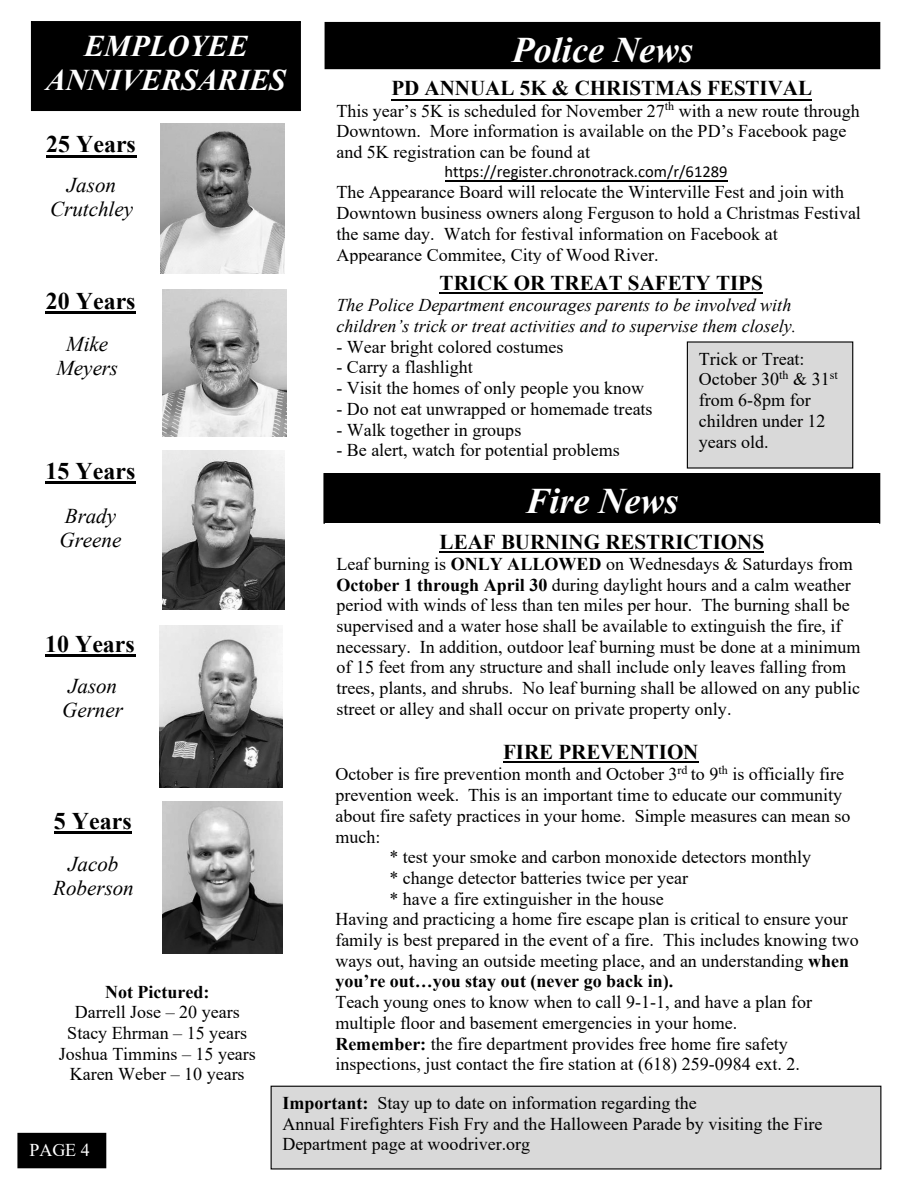
<style>
.page{position:relative;width:918px;height:1188px;background:#fff}
.page>*{position:absolute;margin:0;border:0;box-sizing:border-box;transform-origin:0 0}
.t1{font:italic 700 36px "Times New Roman";color:#fff}
.t2{font:italic 700 30px/34.5px "Times New Roman";color:#fff;text-align:center}
.t3{font:700 24px "Times New Roman";color:#000}
.t4{font:700 21px "Times New Roman";color:#000}
.t5{font:italic 21px/24.3px "Times New Roman";color:#000;text-align:center}
.t6{font:18px/20.7px "Times New Roman";color:#000}
.t7{font:italic 18px/20.7px "Times New Roman";color:#000}
.t8{font:700 18px "Times New Roman";color:#000}
.t9{font:18px "Times New Roman";color:#fff}
.t10{font:16.5px "Calibri";color:#000}
.s1{font-weight:700}
</style>
<div class="page">
<hr style="left:440px;top:292px;width:323px;height:2px;background:#000">
<div style="left:18px;top:1133px;width:88px;height:35px;background:#000"></div>
<div style="left:325px;top:22px;width:555px;height:47px;background:#000"></div>
<div style="left:687px;top:342px;width:166px;height:126px;background:#d9d9d9"></div>
<div style="left:687px;top:341px;width:166px;height:128px;border:1px solid #000"></div>
<div style="left:324px;top:474px;width:556px;height:49px;background:#000"></div>
<div style="left:323px;top:473px;width:557px;height:51px;border:1px solid #000"></div>
<div style="left:325px;top:523px;width:554px;height:205px;background:#fff"></div>
<hr style="left:440px;top:551px;width:324px;height:2px;background:#000">
<hr style="left:503px;top:762px;width:196px;height:1px;background:#000">
<div style="left:271px;top:1086px;width:610px;height:83px;background:#d9d9d9"></div>
<div style="left:271px;top:1086px;width:610px;height:84px;border:1px solid #000"></div>
<div style="left:32px;top:22px;width:268px;height:88px;background:#000"></div>
<div style="left:31px;top:21px;width:270px;height:90px;border:1px solid #000"></div>
<img style="left:161px;top:123px;width:124px;height:151px">
<hr style="left:46px;top:155px;width:90px;height:2px;background:#000">
<img style="left:162px;top:290px;width:124px;height:146px">
<hr style="left:46px;top:311px;width:90px;height:3px;background:#000">
<img style="left:162px;top:450px;width:123px;height:160px">
<hr style="left:46px;top:481px;width:90px;height:3px;background:#000">
<img style="left:160px;top:625px;width:122px;height:162px">
<hr style="left:45px;top:655px;width:90px;height:2px;background:#000">
<img style="left:162px;top:802px;width:120px;height:152px">
<hr style="left:54px;top:831px;width:78px;height:3px;background:#000">
<hr style="left:392px;top:99px;width:420px;height:2px;background:#000">
<hr style="left:445px;top:180px;width:282px;height:1px;background:#000">
<p class="t2" style="left:46px;top:27px;width:242px">EMPLOYEE<br>ANNIVERSARIES</p>
<p class="t3" style="left:46px;top:127px;width:91px">25 Years</p>
<p class="t5" style="left:50px;top:172px;width:84px">Jason<br>Crutchley</p>
<p class="t3" style="left:46px;top:284px;width:91px">20 Years</p>
<p class="t5" style="left:56px;top:331px;width:63px">Mike<br>Meyers</p>
<p class="t1" style="left:512px;top:25px;width:183px">Police News</p>
<p class="t4" style="left:391px;top:73px;width:422px">PD ANNUAL 5K &amp; CHRISTMAS FESTIVAL</p>
<p class="t6" style="left:336px;top:100px;width:525px">This year’s 5K is scheduled for November 27<sup>th</sup> with a new route through<br>Downtown. More information is available on the PD’s Facebook page and 5K registration can be found at</p>
<p class="t10" style="left:444px;top:160px;width:285px">https://register.chronotrack.com/r/61289</p>
<p class="t6" style="left:336px;top:181px;width:526px">The Appearance Board will relocate the Winterville Fest and join with Downtown business owners along Ferguson to hold a Christmas Festival the same day. Watch for festival information on Facebook at Appearance Commitee, City of Wood River.</p>
<p class="t4" style="left:440px;top:268px;width:325px">TRICK OR TREAT SAFETY TIPS</p>
<p class="t7" style="left:336px;top:294px;width:461px">The Police Department encourages parents to be involved with children’s trick or treat activities and to supervise them closely.</p>
<p class="t6" style="left:336px;top:336px;width:228px">- Wear bright colored costumes</p>
<p class="t6" style="left:336px;top:356px;width:138px">- Carry a flashlight</p>
<p class="t6" style="left:336px;top:377px;width:309px">- Visit the homes of only people you know</p>
<p class="t6" style="left:336px;top:398px;width:318px">- Do not eat unwrapped or homemade treats</p>
<p class="t6" style="left:336px;top:419px;width:186px">- Walk together in groups</p>
<p class="t6" style="left:336px;top:439px;width:285px">- Be alert, watch for potential problems</p>
<p class="t6" style="left:699px;top:348px;width:140px">Trick or Treat:<br>October 30<sup>th</sup> &amp; 31<sup>st </sup>from 6-8pm for children under 12 years old.</p>
<p class="t3" style="left:46px;top:454px;width:91px">15 Years</p>
<p class="t5" style="left:60px;top:503px;width:63px;text-align:left">Brady<br>Greene</p>
<p class="t3" style="left:45px;top:627px;width:91px">10 Years</p>
<p class="t5" style="left:62px;top:673px;width:62px;text-align:left">Jason<br>Gerner</p>
<p class="t3" style="left:54px;top:803px;width:79px">5 Years</p>
<p class="t5" style="left:53px;top:851px;width:82px">Jacob<br>Roberson</p>
<p class="t6" style="left:59px;top:981px;width:198px;text-align:center"><span class="s1">Not Pictured:<br></span>Darrell Jose – 20 years<br>Stacy Ehrman – 15 years<br>Joshua Timmins – 15 years<br>Karen Weber – 10 years</p>
<p class="t9" style="left:29px;top:1138px;width:62px">PAGE 4</p>
<p class="t1" style="left:526px;top:476px;width:154px">Fire News</p>
<p class="t4" style="left:440px;top:527px;width:326px">LEAF BURNING RESTRICTIONS</p>
<p class="t6" style="left:336px;top:553px;width:525px">Leaf burning is <span class="s1">ONLY ALLOWED</span> on Wednesdays &amp; Saturdays from <span class="s1">October 1 through April 30</span> during daylight hours and a calm weather period with winds of less than ten miles per hour. The burning shall be supervised and a water hose shall be available to extinguish the fire, if necessary. In addition, outdoor leaf burning must be done at a minimum of 15 feet from any structure and shall include only leaves falling from trees, plants, and shrubs. No leaf burning shall be allowed on any public street or alley and shall occur on private property only.</p>
<p class="t4" style="left:503px;top:737px;width:197px">FIRE PREVENTION</p>
<p class="t6" style="left:335px;top:763px;width:510px">October is fire prevention month and October 3<sup>rd</sup> to 9<sup>th</sup> is officially fire</p>
<p class="t6" style="left:335px;top:784px;width:508px">prevention week. This is an important time to educate our community</p>
<p class="t6" style="left:335px;top:805px;width:517px">about fire safety practices in your home. Simple measures can mean so</p>
<p class="t6" style="left:335px;top:826px;width:46px">much:</p>
<p class="t6" style="left:389px;top:846px;width:423px">* test your smoke and carbon monoxide detectors monthly</p>
<p class="t6" style="left:389px;top:867px;width:300px">* change detector batteries twice per year</p>
<p class="t6" style="left:389px;top:888px;width:276px">* have a fire extinguisher in the house</p>
<p class="t6" style="left:335px;top:908px;width:514px">Having and practicing a home fire escape plan is critical to ensure your</p>
<p class="t6" style="left:335px;top:929px;width:525px">family is best prepared in the event of a fire. This includes knowing two</p>
<p class="t6" style="left:335px;top:950px;width:515px">ways out, having an outside meeting place, and an understanding <span class="s1">when</span></p>
<p class="t8" style="left:335px;top:968px;width:339px">you’re out…you stay out (never go back in).</p>
<p class="t6" style="left:335px;top:991px;width:478px">Teach young ones to know when to call 9-1-1, and have a plan for</p>
<p class="t6" style="left:335px;top:1012px;width:403px">multiple floor and basement emergencies in your home.</p>
<p class="t6" style="left:335px;top:1033px;width:454px"><span class="s1">Remember:</span> the fire department provides free home fire safety</p>
<p class="t6" style="left:335px;top:1053px;width:466px">inspections, just contact the fire station at (618) 259-0984 ext. 2.</p>
<p class="t6" style="left:282px;top:1092px;width:542px"><span class="s1">Important:</span> Stay up to date on information regarding the<br>Annual Firefighters Fish Fry and the Halloween Parade by visiting the Fire<br>Department page at woodriver.org</p>
</div>
